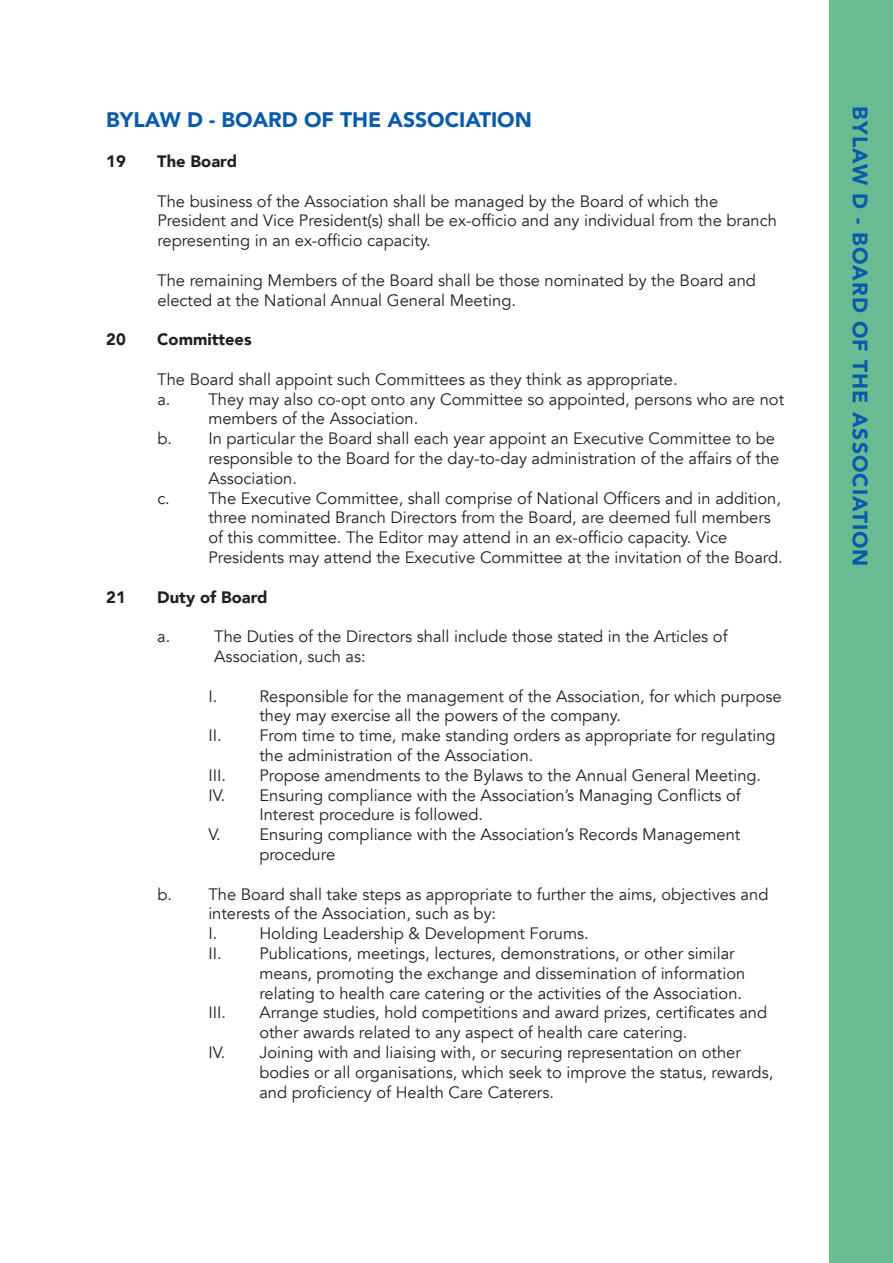
<style>
.page{position:relative;width:893px;height:1263px;background:#fff}
.page>*{position:absolute;margin:0;border:0;box-sizing:border-box;transform-origin:0 0}
.t1{font:900 21px "Avenir";color:#065bab}
.t2{font:900 21px "Avenir";letter-spacing:.05em;color:#065bab}
.t3{font:16.5px/19.8px "Avenir";color:#231f20}
.t4{font:900 16.5px "Avenir";color:#231f20}
</style>
<div class="page">
<div style="left:829px;top:0;width:64px;height:1263px;background:#6abb92"></div>
<p class="t1" style="left:106px;top:102px;width:427px">BYLAW D - BOARD OF THE ASSOCIATION</p>
<p class="t4" style="left:106px;top:147px;width:21px">19</p>
<p class="t4" style="left:157px;top:147px;width:81px">The Board</p>
<p class="t3" style="left:157px;top:191px;width:621px">The business of the Association shall be managed by the Board of which the<br>President and Vice President(s) shall be ex-officio and any individual from the branch representing in an ex-officio capacity.</p>
<p class="t3" style="left:157px;top:270px;width:600px">The remaining Members of the Board shall be those nominated by the Board and elected at the National Annual General Meeting.</p>
<p class="t4" style="left:106px;top:325px;width:21px">20</p>
<p class="t4" style="left:157px;top:325px;width:96px">Committees</p>
<p class="t3" style="left:157px;top:369px;width:522px">The Board shall appoint such Committees as they think as appropriate.</p>
<p class="t3" style="left:157px;top:389px;width:628px">a. They may also co-opt onto any Committee so appointed, persons who are not</p>
<p class="t3" style="left:208px;top:409px;width:211px">members of the Association.</p>
<p class="t3" style="left:157px;top:429px;width:619px">b. In particular the Board shall each year appoint an Executive Committee to be</p>
<p class="t3" style="left:208px;top:449px;width:572px">responsible to the Board for the day-to-day administration of the affairs of the</p>
<p class="t3" style="left:208px;top:468px;width:90px">Association.</p>
<p class="t3" style="left:157px;top:488px;width:625px">c. The Executive Committee, shall comprise of National Officers and in addition,</p>
<p class="t3" style="left:208px;top:508px;width:564px">three nominated Branch Directors from the Board, are deemed full members</p>
<p class="t3" style="left:208px;top:528px;width:520px">of this committee. The Editor may attend in an ex-officio capacity. Vice</p>
<p class="t3" style="left:208px;top:548px;width:576px">Presidents may attend the Executive Committee at the invitation of the Board.</p>
<p class="t4" style="left:106px;top:583px;width:21px">21</p>
<p class="t4" style="left:157px;top:583px;width:112px">Duty of Board</p>
<p class="t3" style="left:157px;top:627px;width:15px">a.</p>
<p class="t3" style="left:214px;top:627px;width:515px">The Duties of the Directors shall include those stated in the Articles of<br>Association, such as:</p>
<p class="t3" style="left:208px;top:686px;width:10px">I.</p>
<p class="t3" style="left:259px;top:686px;width:524px">Responsible for the management of the Association, for which purpose</p>
<p class="t3" style="left:259px;top:706px;width:363px">they may exercise all the powers of the company.</p>
<p class="t3" style="left:208px;top:726px;width:569px">II. From time to time, make standing orders as appropriate for regulating</p>
<p class="t3" style="left:259px;top:746px;width:276px">the administration of the Association.</p>
<p class="t3" style="left:208px;top:765px;width:19px">III.</p>
<p class="t3" style="left:259px;top:765px;width:503px">Propose amendments to the Bylaws to the Annual General Meeting.</p>
<p class="t3" style="left:208px;top:785px;width:534px">IV. Ensuring compliance with the Association’s Managing Conflicts of</p>
<p class="t3" style="left:259px;top:805px;width:225px">Interest procedure is followed.</p>
<p class="t3" style="left:208px;top:825px;width:534px">V. Ensuring compliance with the Association’s Records Management</p>
<p class="t3" style="left:259px;top:845px;width:77px">procedure</p>
<p class="t3" style="left:208px;top:884px;width:562px;text-indent:-51px">b. The Board shall take steps as appropriate to further the aims, objectives and interests of the Association, such as by:<br>I.</p>
<p class="t3" style="left:259px;top:924px;width:331px">Holding Leadership &amp; Development Forums.</p>
<p class="t3" style="left:208px;top:944px;width:528px">II. Publications, meetings, lectures, demonstrations, or other similar</p>
<p class="t3" style="left:259px;top:963px;width:487px">means, promoting the exchange and dissemination of information</p>
<p class="t3" style="left:259px;top:983px;width:484px">relating to health care catering or the activities of the Association.</p>
<p class="t3" style="left:208px;top:1003px;width:19px">III.</p>
<p class="t3" style="left:259px;top:1003px;width:509px">Arrange studies, hold competitions and award prizes, certificates and</p>
<p class="t3" style="left:259px;top:1023px;width:430px">other awards related to any aspect of health care catering.</p>
<p class="t3" style="left:208px;top:1043px;width:534px">IV. Joining with and liaising with, or securing representation on other</p>
<p class="t3" style="left:259px;top:1062px;width:515px">bodies or all organisations, which seek to improve the status, rewards,</p>
<p class="t3" style="left:259px;top:1082px;width:296px">and proficiency of Health Care Caterers.</p>
<p class="t2" style="left:878px;top:106px;width:462px;rotate:90deg">BYLAW D - BOARD OF THE ASSOCIATION</p>
</div>
